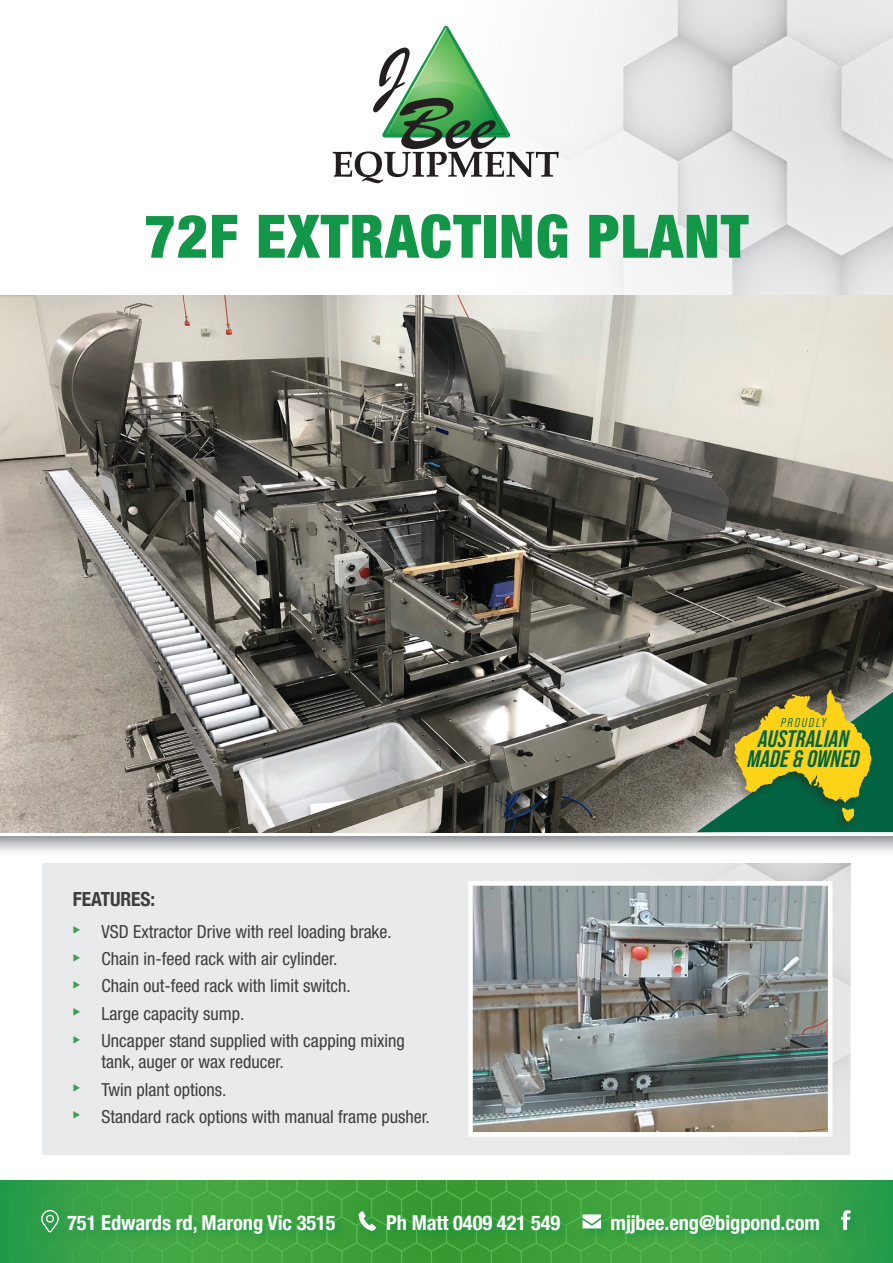
<style>
.page{position:relative;width:893px;height:1263px;background:#fff}
.page>*{position:absolute;margin:0;border:0;box-sizing:border-box;transform-origin:0 0}
.t1{font:76.8px "Brush Script";color:#231f20;scale:1.12 1}
.t2{font:900 condensed 60px "Helvetica Neue";letter-spacing:.02em;color:#129648}
.t3{font:italic 700 23.85px/20.1px "Bebas Neue Pro";letter-spacing:.01em;color:#026442;text-align:center}
.t4{font:700 condensed 20.55px "Helvetica Neue";letter-spacing:-.005em;color:#fff}
.t5{font:700 condensed 19.5px "Helvetica Neue";letter-spacing:-.005em;color:#3e3e3f}
.t6{font:condensed 18px/21px "Helvetica Neue LT Pro";color:#3e3e3f}
.t7{font:italic 12.9px "Bebas Neue Pro Middle";letter-spacing:.15em;color:#026442}
</style>
<div class="page">
<img style="left:450px;top:0;width:443px;height:296px">
<div style="left:368px;top:26px;width:155px;height:119px;background:#fafafa"></div>
<div style="left:377px;top:81px;width:133px;height:134px;background:#fff;border-radius:67px"></div>
<svg style="left:373px;top:26px;width:137px;height:112px"></svg>
<svg style="left:333px;top:151px;width:226px;height:32px"></svg>
<svg style="left:0;top:1181px;width:893px;height:82px;background:#3ba242"></svg>
<div style="left:38px;top:1206px;width:824px;height:39px;background:#129648;opacity:.75"></div>
<svg style="left:41px;top:1210px;width:18px;height:22px"></svg>
<svg style="left:358px;top:1211px;width:18px;height:20px"></svg>
<svg style="left:582px;top:1214px;width:19px;height:14px"></svg>
<svg style="left:841px;top:1210px;width:10px;height:20px"></svg>
<div style="left:43px;top:863px;width:807px;height:291px;background:#e9eaeb"></div>
<img style="left:571px;top:863px;width:279px;height:274px">
<img style="left:0;top:296px;width:893px;height:536px">
<svg style="left:557px;top:584px;width:336px;height:248px;background:#6a6760"></svg>
<div style="left:0;top:836px;width:893px;height:22px;background:linear-gradient(to bottom,#a2a4a7,#fff)"></div>
<div style="left:723px;top:686px;width:152px;height:147px;background:#231f20;opacity:.43"></div>
<svg style="left:696px;top:690px;width:197px;height:142px;background:#76883b"></svg>
<img style="left:474px;top:887px;width:352px;height:243px">
<div style="left:468px;top:881px;width:364px;height:255px;border:5px solid #fff"></div>
<h1 class="t1" style="left:398px;top:73px;width:89px">Bee</h1>
<h2 class="t2" style="left:144px;top:187px;width:605px">72F EXTRACTING PLANT</h2>
<p class="t5" style="left:73px;top:883px;width:84px">FEATURES:</p>
<p class="t6" style="left:73px;top:920px;width:320px"><sup>◆</sup> VSD Extractor Drive with reel loading brake.</p>
<p class="t6" style="left:73px;top:948px;width:266px"><sup>◆</sup> Chain in-feed rack with air cylinder.</p>
<p class="t6" style="left:73px;top:975px;width:279px"><sup>◆</sup> Chain out-feed rack with limit switch.</p>
<p class="t6" style="left:73px;top:1003px;width:173px"><sup>◆</sup> Large capacity sump.</p>
<p class="t6" style="left:101px;top:1030px;width:305px;text-indent:-29px"><sup>◆</sup> Uncapper stand supplied with capping mixing tank, auger or wax reducer.</p>
<p class="t6" style="left:73px;top:1078px;width:155px"><sup>◆</sup> Twin plant options.</p>
<p class="t6" style="left:73px;top:1106px;width:358px"><sup>◆</sup> Standard rack options with manual frame pusher.</p>
<p class="t7" style="left:781px;top:716px;width:47px">PROUDLY</p>
<h3 class="t3" style="left:747px;top:729px;width:114px">AUSTRALIAN<br>MADE &amp; OWNED</h3>
<p class="t4" style="left:67px;top:1205px;width:270px">751 Edwards rd, Marong Vic 3515</p>
<p class="t4" style="left:386px;top:1205px;width:176px">Ph Matt 0409 421 549</p>
<p class="t4" style="left:611px;top:1205px;width:211px">mjjbee.eng@bigpond.com</p>
</div>
